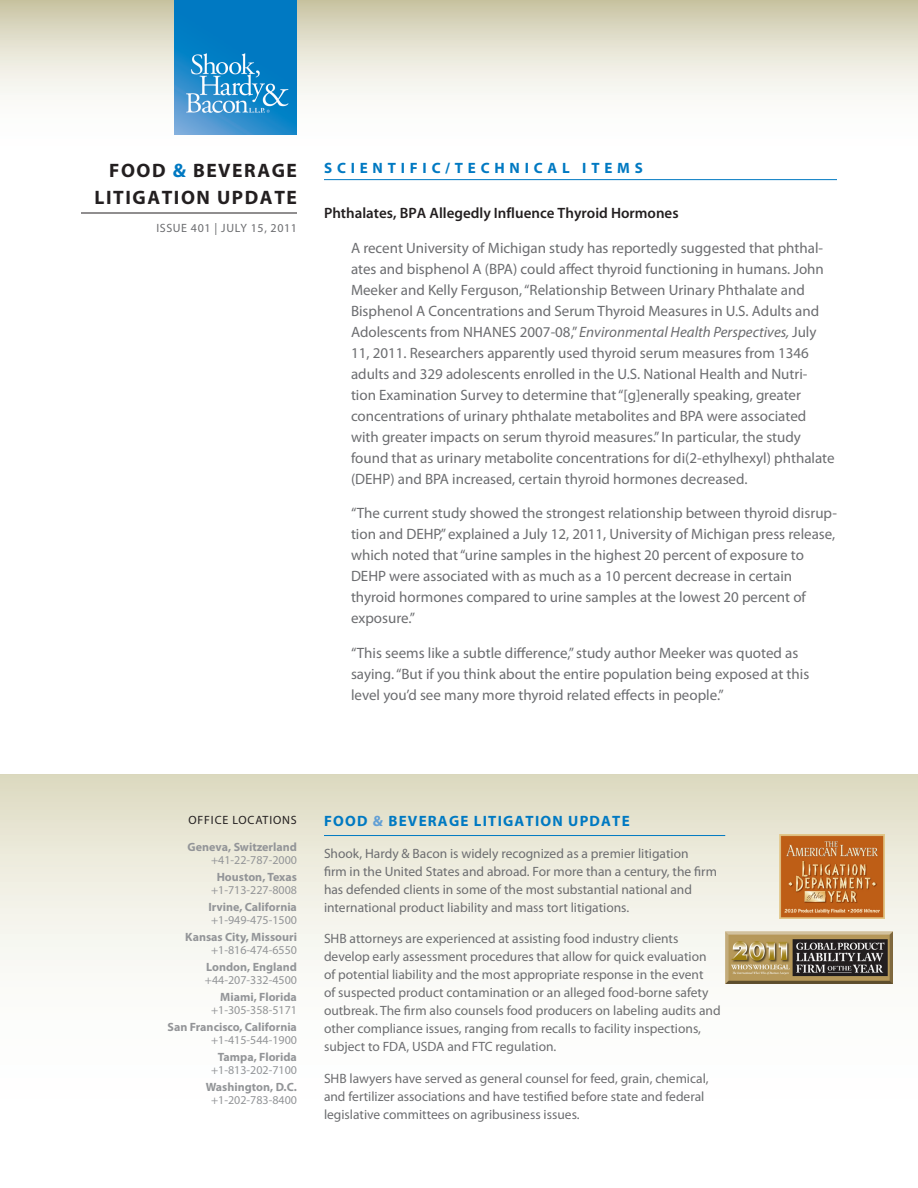
<style>
.page{position:relative;width:918px;height:1188px;background:#fff}
.page>*{position:absolute;margin:0;border:0;box-sizing:border-box;transform-origin:0 0}
.t1{font:700 19.5px/27px "Myriad Pro";letter-spacing:.08em;color:#231f20;text-align:right}
.Body{font:15px/21px "Myriad Pro";color:#6c6d70}
.Subhead{font:600 15px "Myriad Pro";color:#231f20}
.Head{font:700 15px "Myriad Pro";letter-spacing:.08em;color:#0079c2}
.Head-2{font:700 15px "Myriad Pro";letter-spacing:.32em;color:#0079c2}
.Body-2{font:13.5px/18px "Myriad Pro";color:#6c6d70}
.Body-3{font:700 12px/13.5px "Myriad Pro";color:#939598;text-align:right}
.Body-4{font:12px/13.5px "Myriad Pro";color:#939598;text-align:center}
.t2{font:12px "Myriad Pro";letter-spacing:.05em;color:#6c6d70}
.Body-5{font:12px "Myriad Pro";letter-spacing:.07em;color:#231f20}
.s1{color:#0079c2}
.s2{font-style:italic}
.s3{font-weight:400}
.s4{font-weight:700}
.s5{color:#629fd5}
</style>
<div class="page">
<svg style="left:0;top:0;width:918px;height:135px"></svg>
<hr style="left:81px;top:213px;width:216px;height:1px;background:#231f20">
<img style="left:175px;top:0;width:122px;height:135px">
<hr style="left:324px;top:179px;width:513px;height:1px;background:#0079c2">
<svg style="left:1px;top:774px;width:917px;height:210px"></svg>
<hr style="left:324px;top:835px;width:401px;height:1px;background:#0079c2">
<img style="left:780px;top:834px;width:105px;height:85px">
<img style="left:725px;top:931px;width:167px;height:52px">
<h1 class="t1" style="left:94px;top:156px;width:204px">FOOD <span class="s1">&amp;</span> BEVERAGE<br>LITIGATION UPDATE</h1>
<p class="t2" style="left:156px;top:221px;width:142px">ISSUE 401 | JULY 15, 2011</p>
<p class="Head-2" style="left:324px;top:158px;width:320px">SCIENTIFIC/TECHNICAL ITEMS</p>
<p class="Subhead" style="left:324px;top:204px;width:356px">Phthalates, BPA Allegedly Influence Thyroid Hormones</p>
<p class="Body" style="left:351px;top:237px;width:485px">A recent University of Michigan study has reportedly suggested that phthal&shy;ates and bisphenol A (BPA) could affect thyroid functioning in humans. John Meeker and Kelly Ferguson, “Relationship Between Urinary Phthalate and Bisphenol A Concentrations and Serum Thyroid Measures in U.S. Adults and Adolescents from NHANES 2007-08,” <span class="s2">Environmental Health Perspectives,</span> July 11, 2011. Researchers apparently used thyroid serum measures from 1346 adults and 329 adolescents enrolled in the U.S. National Health and Nutri&shy;tion Examination Survey to determine that “[g]enerally speaking, greater concentrations of urinary phthalate metabolites and BPA were associated with greater impacts on serum thyroid measures.” In particular, the study found that as urinary metabolite concentrations for di(2-ethylhexyl) phthalate (DEHP) and BPA increased, certain thyroid hormones decreased.</p>
<p class="Body" style="left:351px;top:502px;width:488px">“The current study showed the strongest relationship between thyroid disrup&shy;tion and DEHP,” explained a July 12, 2011, University of Michigan press release, which noted that “urine samples in the highest 20 percent of exposure to DEHP were associated with as much as a 10 percent decrease in certain thyroid hormones compared to urine samples at the lowest 20 percent of exposure.”</p>
<p class="Body" style="left:351px;top:642px;width:460px">“This seems like a subtle difference,” study author Meeker was quoted as saying. “But if you think about the entire population being exposed at this level you’d see many more thyroid related effects in people.”</p>
<p class="Body-5" style="left:188px;top:812px;width:110px">OFFICE LOCATIONS</p>
<p class="Body-3" style="left:188px;top:840px;width:111px">Geneva, Switzerland <span class="s3">+41-22-787-2000</span></p>
<p class="Body-4" style="left:211px;top:870px;width:87px"><span class="s4">Houston, Texas </span>+1-713-227-8008</p>
<p class="Body-3" style="left:208px;top:900px;width:90px;text-align:left">Irvine, California <span class="s3">+1-949-475-1500</span></p>
<p class="Body-3" style="left:185px;top:930px;width:113px">Kansas City, Missouri <span class="s3">+1-816-474-6550</span></p>
<p class="Body-4" style="left:205px;top:960px;width:94px;text-align:left"><span class="s4">London, England </span>+44-207-332-4500</p>
<p class="Body-4" style="left:211px;top:990px;width:87px;text-align:right"><span class="s4">Miami, Florida </span>+1-305-358-5171</p>
<p class="Body-3" style="left:167px;top:1020px;width:131px">San Francisco, California <span class="s3">+1-415-544-1900</span></p>
<p class="Body-4" style="left:211px;top:1050px;width:87px"><span class="s4">Tampa, Florida </span>+1-813-202-7100</p>
<p class="Body-3" style="left:206px;top:1080px;width:93px;text-align:center">Washington, D.C. <span class="s3">+1-202-783-8400</span></p>
<p class="Head" style="left:324px;top:811px;width:307px">FOOD <span class="s5">&amp;</span> BEVERAGE LITIGATION UPDATE</p>
<p class="Body-2" style="left:324px;top:844px;width:394px">Shook, Hardy &amp; Bacon is widely recognized as a premier litigation<br>firm in the United States and abroad. For more than a century, the firm has defended clients in some of the most substantial national and international product liability and mass tort litigations.</p>
<p class="Body-2" style="left:324px;top:929px;width:398px">SHB attorneys are experienced at assisting food industry clients develop early assessment procedures that allow for quick evaluation of potential liability and the most appropriate response in the event<br>of suspected product contamination or an alleged food-borne safety outbreak. The firm also counsels food producers on labeling audits and other compliance issues, ranging from recalls to facility inspections, subject to FDA, USDA and FTC regulation.</p>
<p class="Body-2" style="left:324px;top:1069px;width:386px">SHB lawyers have served as general counsel for feed, grain, chemical, and fertilizer associations and have testified before state and federal legislative committees on agribusiness issues.</p>
</div>
